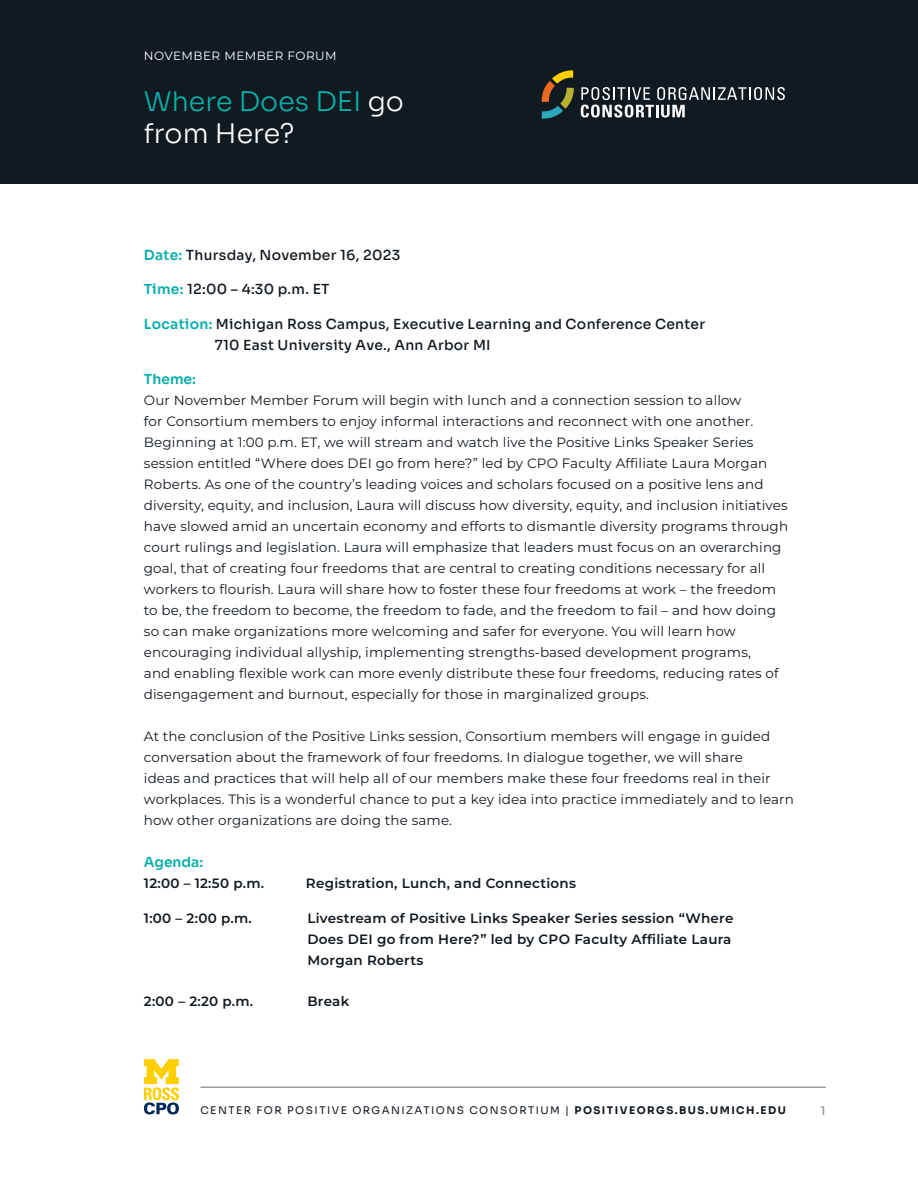
<style>
.page{position:relative;width:918px;height:1188px;background:#fff}
.page>*{position:absolute;margin:0;border:0;box-sizing:border-box;transform-origin:0 0}
.t1{font:300 27px/31.5px "Sora";color:#07afaa}
.t2{font:500 13.8px/21px "Sora";letter-spacing:.02em;color:#111921}
.t3{font:600 13.8px "Sora";color:#07afaa}
.t4{font:13.5px/21px "Montserrat";letter-spacing:.01em;color:#111921}
.t5{font:600 13.5px/21px "Montserrat";letter-spacing:.02em;color:#111921}
.t6{font:12px "Montserrat";letter-spacing:.04em;color:#fff}
.t7{font:500 12px "Sora";color:#939598}
.t8{font:10.5px "Sora";letter-spacing:.14em;color:#111921}
.s1{color:#fff}
.s2{font-weight:600;color:#07afaa}
.s3{font-weight:700}
</style>
<div class="page">
<hr style="left:200px;top:1087px;width:626px;height:1px;background:#6c6c71">
<svg style="left:144px;top:1059px;width:35px;height:55px"></svg>
<div style="left:0;top:0;width:918px;height:184px;background:#111921"></div>
<svg style="left:581px;top:87px;width:204px;height:31px"></svg>
<svg style="left:542px;top:70px;width:32px;height:49px"></svg>
<p class="t6" style="left:144px;top:47px;width:194px">NOVEMBER MEMBER FORUM</p>
<h1 class="t1" style="left:144px;top:83px;width:261px">Where Does DEI <span class="s1">go from Here?</span></h1>
<p class="t2" style="left:144px;top:243px;width:258px"><span class="s2">Date:</span> Thursday, November 16, 2023</p>
<p class="t2" style="left:144px;top:278px;width:187px"><span class="s2">Time:</span> 12:00 – 4:30 p.m. ET</p>
<p class="t2" style="left:215px;top:312px;width:492px;text-indent:-71px"><span class="s2">Location:</span> Michigan Ross Campus, Executive Learning and Conference Center<br>710 East University Ave., Ann Arbor MI</p>
<p class="t3" style="left:144px;top:368px;width:53px">Theme:</p>
<p class="t4" style="left:144px;top:390px;width:646px">Our November Member Forum will begin with lunch and a connection session to allow<br>for Consortium members to enjoy informal interactions and reconnect with one another.<br>Beginning at 1:00 p.m. ET, we will stream and watch live the Positive Links Speaker Series session entitled “Where does DEI go from here?” led by CPO Faculty Affiliate Laura Morgan Roberts. As one of the country’s leading voices and scholars focused on a positive lens and diversity, equity, and inclusion, Laura will discuss how diversity, equity, and inclusion initiatives have slowed amid an uncertain economy and efforts to dismantle diversity programs through court rulings and legislation. Laura will emphasize that leaders must focus on an overarching goal, that of creating four freedoms that are central to creating conditions necessary for all workers to flourish. Laura will share how to foster these four freedoms at work – the freedom to be, the freedom to become, the freedom to fade, and the freedom to fail – and how doing so can make organizations more welcoming and safer for everyone. You will learn how encouraging individual allyship, implementing strengths-based development programs,<br>and enabling flexible work can more evenly distribute these four freedoms, reducing rates of disengagement and burnout, especially for those in marginalized groups.</p>
<p class="t4" style="left:144px;top:726px;width:651px">At the conclusion of the Positive Links session, Consortium members will engage in guided conversation about the framework of four freedoms. In dialogue together, we will share<br>ideas and practices that will help all of our members make these four freedoms real in their workplaces. This is a wonderful chance to put a key idea into practice immediately and to learn how other organizations are doing the same.</p>
<p class="t3" style="left:144px;top:851px;width:61px">Agenda:</p>
<p class="t5" style="left:144px;top:873px;width:122px">12:00 – 12:50 p.m.</p>
<p class="t5" style="left:306px;top:873px;width:272px">Registration, Lunch, and Connections</p>
<p class="t5" style="left:144px;top:907px;width:109px">1:00 – 2:00 p.m.</p>
<p class="t5" style="left:307px;top:907px;width:428px">Livestream of Positive Links Speaker Series session “Where<br>Does DEI go from Here?” led by CPO Faculty Affiliate Laura<br>Morgan Roberts</p>
<p class="t5" style="left:144px;top:990px;width:111px">2:00 – 2:20 p.m.</p>
<p class="t5" style="left:307px;top:990px;width:43px">Break</p>
<p class="t8" style="left:200px;top:1102px;width:587px">CENTER FOR POSITIVE ORGANIZATIONS CONSORTIUM | <span class="s3">POSITIVEORGS.BUS.UMICH.EDU</span></p>
<p class="t7" style="left:821px;top:1101px;width:7px">1</p>
</div>
